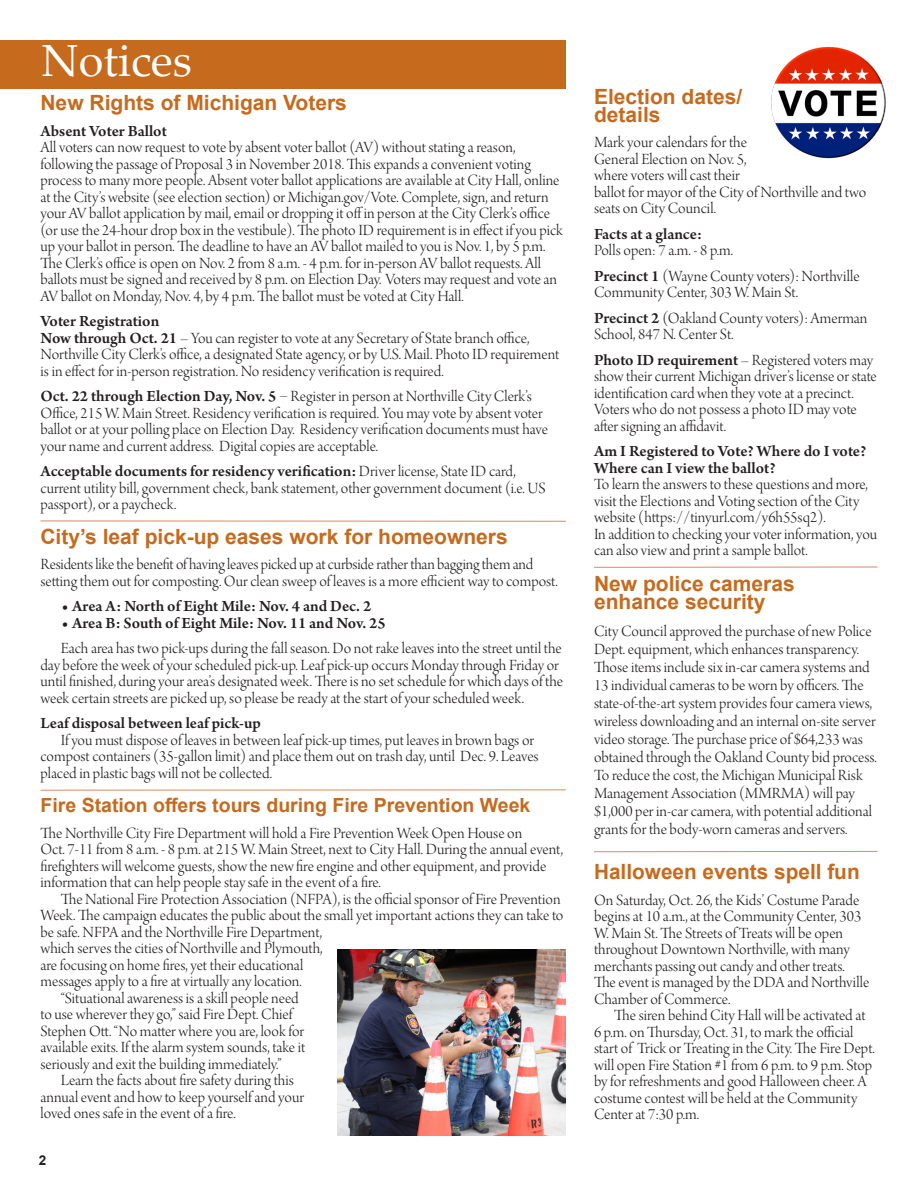
<style>
.page{position:relative;width:918px;height:1188px;background:#fff}
.page>*{position:absolute;margin:0;border:0;box-sizing:border-box;transform-origin:0 0}
.t1{font:45px "Palatino Linotype";color:#fff}
.Header_with_rule_abo{font:700 21px/18px "Arial";color:#c66a1d}
.t2{font:700 19.5px "Arial";color:#c66a1d}
.t3{font:16.5px/16.5px "Arno Pro Light Display";color:#231f20}
.t4{font:600 16.5px/16.5px "Arno Pro";letter-spacing:-.005em;color:#231f20}
.t5{font:700 13.5px "Arial";color:#231f20}
.s1{font-family:"Arno Pro";font-weight:600}
.s2{font-size:18px}
</style>
<div class="page">
<img style="left:771px;top:47px;width:115px;height:112px">
<img style="left:338px;top:950px;width:228px;height:185px">
<hr style="left:594px;top:567px;width:283px;height:1px;background:#de8862">
<hr style="left:41px;top:789px;width:525px;height:2px;background:#de8862">
<hr style="left:41px;top:521px;width:525px;height:1px;background:#de8862">
<div style="left:0;top:40px;width:566px;height:49px;background:#c66a1d"></div>
<hr style="left:594px;top:851px;width:283px;height:1px;background:#de8862">
<p class="t1" style="left:42px;top:29px;width:152px">Notices</p>
<p class="Header_with_rule_abo" style="left:40px;top:94px;width:308px">New Rights of Michigan Voters</p>
<p class="t4" style="left:40px;top:123px;width:128px">Absent Voter Ballot</p>
<p class="t3" style="left:40px;top:140px;width:476px">All voters can now request to vote by absent voter ballot (AV) without stating a reason,</p>
<p class="t3" style="left:40px;top:157px;width:524px">following the passage of Proposal 3 in November 2018. This expands a convenient voting process to many more people. Absent voter ballot applications are available at City Hall, online at the City’s website (see election section) or Michigan.gov/Vote. Complete, sign, and return your AV ballot application by mail, email or dropping it off in person at the City Clerk’s office (or use the 24-hour drop box in the vestibule). The photo ID requirement is in effect if you pick up your ballot in person. The deadline to have an AV ballot mailed to you is Nov. 1, by 5 p.m.<br>The Clerk’s office is open on Nov. 2 from 8 a.m. - 4 p.m. for in-person AV ballot requests. All ballots must be signed and received by 8 p.m. on Election Day. Voters may request and vote an AV ballot on Monday, Nov. 4, by 4 p.m. The ballot must be voted at City Hall.</p>
<p class="t4" style="left:40px;top:314px;width:120px">Voter Registration</p>
<p class="t3" style="left:40px;top:331px;width:520px"><span class="s1">Now through Oct. 21</span> – You can register to vote at any Secretary of State branch office,<br>Northville City Clerk’s office, a designated State agency, or by U.S. Mail. Photo ID requirement is in effect for in-person registration. No residency verification is required.</p>
<p class="t3" style="left:40px;top:389px;width:509px"><span class="s1">Oct. 22 through Election Day, Nov. 5</span> – Register in person at Northville City Clerk’s Office, 215 W. Main Street. Residency verification is required. You may vote by absent voter ballot or at your polling place on Election Day. Residency verification documents must have your name and current address. Digital copies are acceptable.</p>
<p class="t3" style="left:40px;top:464px;width:507px"><span class="s1">Acceptable documents for residency verification:</span> Driver license, State ID card, current utility bill, government check, bank statement, other government document (i.e. US passport), or a paycheck.</p>
<p class="Header_with_rule_abo" style="left:40px;top:528px;width:469px">City’s leaf pick-up eases work for homeowners</p>
<p class="t3" style="left:40px;top:557px;width:519px">Residents like the benefit of having leaves picked up at curbside rather than bagging them and setting them out for composting. Our clean sweep of leaves is a more efficient way to compost.</p>
<p class="t4" style="left:62px;top:599px;width:311px"><span class="s2">•</span> Area A: North of Eight Mile: Nov. 4 and Dec. 2</p>
<p class="t4" style="left:62px;top:615px;width:326px"><span class="s2">•</span> Area B: South of Eight Mile: Nov. 11 and Nov. 25</p>
<p class="t3" style="left:40px;top:641px;width:524px;text-indent:20px">Each area has two pick-ups during the fall season. Do not rake leaves into the street until the day before the week of your scheduled pick-up. Leaf pick-up occurs Monday through Friday or until finished, during your area’s designated week. There is no set schedule for which days of the week certain streets are picked up, so please be ready at the start of your scheduled week.</p>
<p class="t4" style="left:40px;top:716px;width:222px">Leaf disposal between leaf pick-up</p>
<p class="t3" style="left:40px;top:733px;width:500px;text-indent:20px">If you must dispose of leaves in between leaf pick-up times, put leaves in brown bags or compost containers (35-gallon limit) and place them out on trash day, until Dec. 9. Leaves placed in plastic bags will not be collected.</p>
<p class="t2" style="left:40px;top:792px;width:491px">Fire Station offers tours during Fire Prevention Week</p>
<p class="t3" style="left:40px;top:826px;width:524px">The Northville City Fire Department will hold a Fire Prevention Week Open House on<br>Oct. 7-11 from 8 a.m. - 8 p.m. at 215 W. Main Street, next to City Hall. During the annual event, firefighters will welcome guests, show the new fire engine and other equipment, and provide information that can help people stay safe in the event of a fire.</p>
<p class="t3" style="left:40px;top:892px;width:524px;text-indent:20px">The National Fire Protection Association (NFPA), is the official sponsor of Fire Prevention Week. The campaign educates the public about the small yet important actions they can take to be safe. NFPA and the Northville Fire Department,<br>which serves the cities of Northville and Plymouth,<br>are focusing on home fires, yet their educational<br>messages apply to a fire at virtually any location.</p>
<p class="t3" style="left:40px;top:991px;width:266px;text-indent:20px">“Situational awareness is a skill people need to use wherever they go,” said Fire Dept. Chief Stephen Ott. “No matter where you are, look for available exits. If the alarm system sounds, take it seriously and exit the building immediately.”</p>
<p class="t3" style="left:40px;top:1073px;width:265px;text-indent:20px">Learn the facts about fire safety during this annual event and how to keep yourself and your loved ones safe in the event of a fire.</p>
<p class="t5" style="left:39px;top:1151px;width:9px">2</p>
<p class="Header_with_rule_abo" style="left:594px;top:88px;width:150px">Election dates/ details</p>
<p class="t3" style="left:594px;top:135px;width:274px">Mark your calendars for the<br>General Election on Nov. 5,<br>where voters will cast their<br>ballot for mayor of the City of Northville and two seats on City Council.</p>
<p class="t4" style="left:594px;top:226px;width:109px">Facts at a glance:</p>
<p class="t3" style="left:594px;top:243px;width:141px">Polls open: 7 a.m. - 8 p.m.</p>
<p class="t3" style="left:594px;top:269px;width:267px"><span class="s1">Precinct 1</span> (Wayne County voters): Northville<br>Community Center, 303 W. Main St.</p>
<p class="t3" style="left:594px;top:311px;width:275px"><span class="s1">Precinct 2</span> (Oakland County voters): Amerman<br>School, 847 N. Center St.</p>
<p class="t3" style="left:594px;top:353px;width:284px"><span class="s1">Photo ID requirement</span> – Registered voters may show their current Michigan driver’s license or state identification card when they vote at a precinct.<br>Voters who do not possess a photo ID may vote after signing an affidavit.</p>
<p class="t4" style="left:594px;top:444px;width:274px">Am I Registered to Vote? Where do I vote?<br>Where can I view the ballot?</p>
<p class="t3" style="left:594px;top:477px;width:285px">To learn the answers to these questions and more, visit the Elections and Voting section of the City website (https://tinyurl.com/y6h55sq2).<br>In addition to checking your voter information, you can also view and print a sample ballot.</p>
<p class="Header_with_rule_abo" style="left:594px;top:575px;width:202px">New police cameras enhance security</p>
<p class="t3" style="left:594px;top:624px;width:284px;line-height:18px">City Council approved the purchase of new Police Dept. equipment, which enhances transparency.<br>Those items include six in-car camera systems and 13 individual cameras to be worn by officers. The state-of-the-art system provides four camera views, wireless downloading and an internal on-site server video storage. The purchase price of $64,233 was obtained through the Oakland County bid process.<br>To reduce the cost, the Michigan Municipal Risk Management Association (MMRMA) will pay $1,000 per in-car camera, with potential additional grants for the body-worn cameras and servers.</p>
<p class="Header_with_rule_abo" style="left:594px;top:863px;width:267px">Halloween events spell fun</p>
<p class="t3" style="left:594px;top:893px;width:277px">On Saturday, Oct. 26, the Kids’ Costume Parade begins at 10 a.m., at the Community Center, 303<br>W. Main St. The Streets of Treats will be open throughout Downtown Northville, with many merchants passing out candy and other treats.<br>The event is managed by the DDA and Northville Chamber of Commerce.</p>
<p class="t3" style="left:594px;top:1008px;width:282px;text-indent:20px">The siren behind City Hall will be activated at 6 p.m. on Thursday, Oct. 31, to mark the official start of Trick or Treating in the City. The Fire Dept. will open Fire Station #1 from 6 p.m. to 9 p.m. Stop by for refreshments and good Halloween cheer. A costume contest will be held at the Community Center at 7:30 p.m.</p>
</div>
